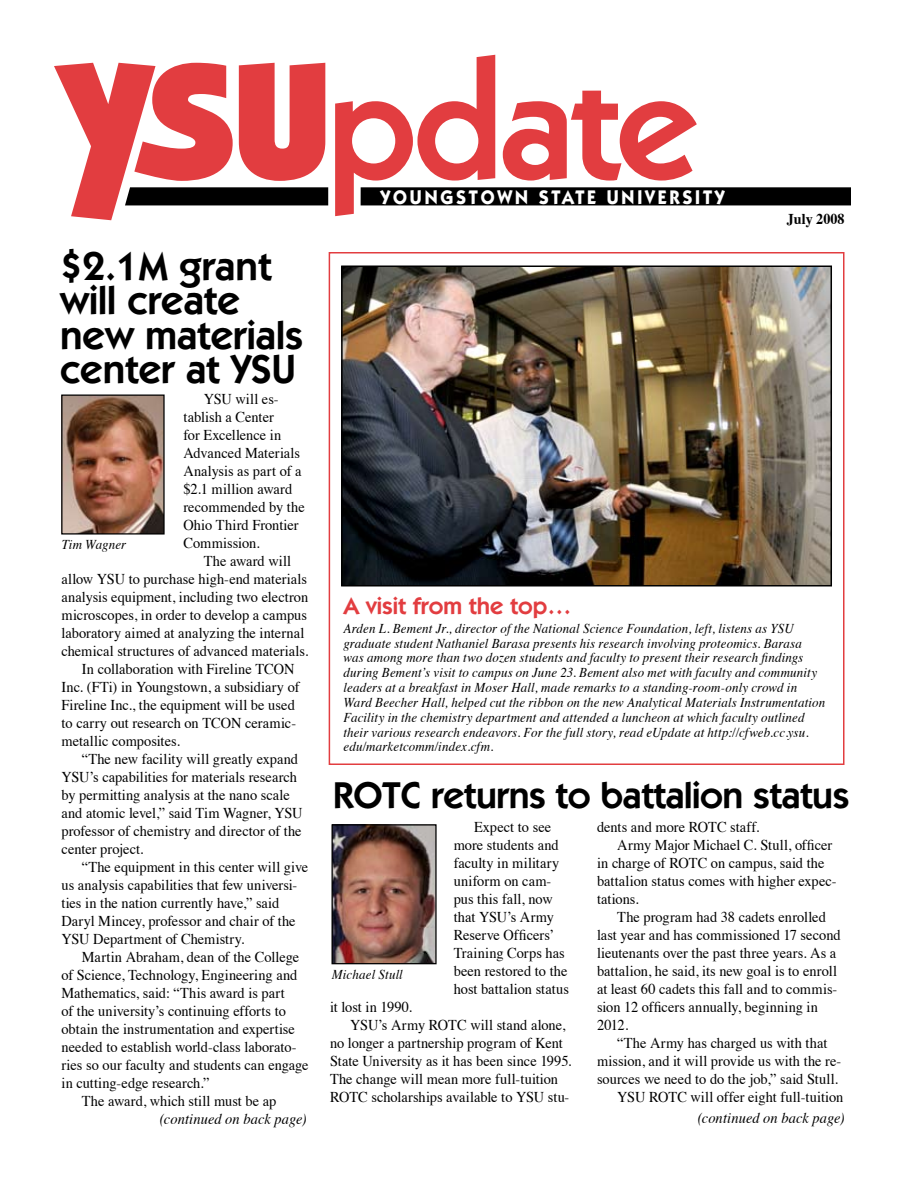
<style>
.page{position:relative;width:918px;height:1188px;background:#fff}
.page>*{position:absolute;margin:0;border:0;box-sizing:border-box;transform-origin:0 0}
.t1{font:600 40.5px/34.5px "Itc Kabel";color:#000}
.t2{font:600 37.5px "Itc Kabel";letter-spacing:-.01em;color:#000}
.t3{font:600 24px "Itc Kabel";color:#e23d40}
.t4{font:700 19.8px "Itc Kabel";letter-spacing:.16em;color:#fff;scale:.9 1}
.t5{font:15px/18px "Times";color:#000;scale:.96 1}
.t6{font:italic 15px "Times";letter-spacing:.01em;color:#000;scale:.96 1}
.t7{font:700 15px "Times";color:#000;scale:.94 1}
.t8{font:italic 13.5px/14.9px "Times";letter-spacing:.01em;color:#000;scale:.96 1}
</style>
<div class="page">
<div style="left:361px;top:187px;width:489px;height:18px;background:#000"></div>
<svg style="left:54px;top:63px;width:274px;height:157px"></svg>
<svg style="left:335px;top:55px;width:160px;height:161px"></svg>
<svg style="left:503px;top:91px;width:194px;height:90px"></svg>
<img style="left:63px;top:396px;width:100px;height:137px">
<div style="left:61px;top:394px;width:104px;height:141px;border:1px solid #000"></div>
<img style="left:333px;top:826px;width:102px;height:136px">
<div style="left:331px;top:824px;width:106px;height:140px;border:1px solid #000"></div>
<div style="left:329px;top:252px;width:515px;height:513px;border:2px solid #e23d40"></div>
<img style="left:344px;top:269px;width:485px;height:314px">
<div style="left:341px;top:266px;width:491px;height:320px;border:2px solid #000"></div>
<h1 class="t1" style="left:60px;top:248px;width:245px">$2.1M grant will create new materials center at YSU</h1>
<p class="t5" style="left:183px;top:392px;width:128px;text-indent:20px">YSU will es&shy;tablish a Center<br>for Excellence in<br>Advanced Materials<br>Analysis as part of a $2.1 million award recommended by the<br>Ohio Third Frontier<br>Commission.</p>
<p class="t5" style="left:204px;top:554px;width:93px">The award will</p>
<p class="t5" style="left:62px;top:572px;width:257px">allow YSU to purchase high-end materials</p>
<p class="t5" style="left:62px;top:590px;width:259px">analysis equipment, including two electron</p>
<p class="t5" style="left:62px;top:608px;width:257px">microscopes, in order to develop a campus</p>
<p class="t5" style="left:62px;top:626px;width:255px">laboratory aimed at analyzing the internal</p>
<p class="t5" style="left:62px;top:644px;width:259px">chemical structures of advanced materials.</p>
<p class="t5" style="left:82px;top:662px;width:223px">In collaboration with Fireline TCON</p>
<p class="t5" style="left:62px;top:680px;width:249px">Inc. (FTi) in Youngstown, a subsidiary of</p>
<p class="t5" style="left:62px;top:698px;width:245px">Fireline Inc., the equipment will be used</p>
<p class="t5" style="left:62px;top:716px;width:246px">to carry out research on TCON ceramic-</p>
<p class="t5" style="left:62px;top:734px;width:125px">metallic composites.</p>
<p class="t5" style="left:82px;top:752px;width:227px">“The new facility will greatly expand</p>
<p class="t5" style="left:62px;top:770px;width:247px">YSU’s capabilities for materials research</p>
<p class="t5" style="left:62px;top:788px;width:239px">by permitting analysis at the nano scale</p>
<p class="t5" style="left:62px;top:806px;width:253px">and atomic level,” said Tim Wagner, YSU</p>
<p class="t5" style="left:62px;top:824px;width:252px">professor of chemistry and director of the</p>
<p class="t5" style="left:62px;top:842px;width:87px">center project.</p>
<p class="t5" style="left:82px;top:860px;width:237px">“The equipment in this center will give</p>
<p class="t5" style="left:62px;top:878px;width:247px">us analysis capabilities that few universi-</p>
<p class="t5" style="left:62px;top:896px;width:228px">ties in the nation currently have,” said</p>
<p class="t5" style="left:62px;top:914px;width:245px">Daryl Mincey, professor and chair of the</p>
<p class="t5" style="left:62px;top:932px;width:192px">YSU Department of Chemistry.</p>
<p class="t5" style="left:82px;top:950px;width:228px">Martin Abraham, dean of the College</p>
<p class="t5" style="left:62px;top:968px;width:247px">of Science, Technology, Engineering and</p>
<p class="t5" style="left:62px;top:986px;width:234px">Mathematics, said: “This award is part</p>
<p class="t5" style="left:62px;top:1004px;width:235px">of the university’s continuing efforts to</p>
<p class="t5" style="left:62px;top:1022px;width:245px">obtain the instrumentation and expertise</p>
<p class="t5" style="left:62px;top:1040px;width:246px">needed to establish world-class laborato-</p>
<p class="t5" style="left:62px;top:1058px;width:259px">ries so our faculty and students can engage</p>
<p class="t5" style="left:62px;top:1076px;width:156px">in cutting-edge research.”</p>
<p class="t5" style="left:82px;top:1094px;width:204px">The award, which still must be ap</p>
<p class="t8" style="left:62px;top:539px;width:69px">Tim Wagner</p>
<p class="t6" style="left:160px;top:1113px;width:154px">(continued on back page)</p>
<h3 class="t4" style="left:380px;top:185px;width:384px">YOUNGSTOWN STATE UNIVERSITY</h3>
<p class="t7" style="left:787px;top:213px;width:63px">July 2008</p>
<h3 class="t3" style="left:344px;top:591px;width:229px">A visit from the top…</h3>
<p class="t8" style="left:344px;top:622px;width:503px">Arden L. Bement Jr., director of the National Science Foundation, left, listens as YSU graduate student Nathaniel Barasa presents his research involving proteomics. Barasa was among more than two dozen students and faculty to present their research findings during Bement’s visit to campus on June 23. Bement also met with faculty and community leaders at a breakfast in Moser Hall, made remarks to a standing-room-only crowd in Ward Beecher Hall, helped cut the ribbon on the new Analytical Materials Instrumentation Facility in the chemistry department and attended a luncheon at which faculty outlined their various research endeavors. For the full story, read eUpdate at http://cfweb.cc.ysu. edu/marketcomm/index.cfm.</p>
<h2 class="t2" style="left:333px;top:773px;width:518px">ROTC returns to battalion status</h2>
<p class="t8" style="left:332px;top:968px;width:75px">Michael Stull</p>
<p class="t5" style="left:454px;top:819px;width:122px;text-indent:20px">Expect to see more students and faculty in military uniform on cam&shy;pus this fall, now that YSU’s Army<br>Reserve Officers’<br>Training Corps has been restored to the host battalion status</p>
<p class="t5" style="left:330px;top:999px;width:87px">it lost in 1990.</p>
<p class="t5" style="left:350px;top:1017px;width:225px">YSU’s Army ROTC will stand alone,</p>
<p class="t5" style="left:330px;top:1035px;width:244px">no longer a partnership program of Kent</p>
<p class="t5" style="left:330px;top:1053px;width:253px">State University as it has been since 1995.</p>
<p class="t5" style="left:330px;top:1071px;width:239px">The change will mean more full-tuition</p>
<p class="t5" style="left:330px;top:1089px;width:251px">ROTC scholarships available to YSU stu-</p>
<p class="t5" style="left:597px;top:819px;width:171px">dents and more ROTC staff.</p>
<p class="t5" style="left:617px;top:837px;width:226px">Army Major Michael C. Stull, officer</p>
<p class="t5" style="left:597px;top:855px;width:238px">in charge of ROTC on campus, said the</p>
<p class="t5" style="left:597px;top:873px;width:251px">battalion status comes with higher expec-</p>
<p class="t5" style="left:597px;top:891px;width:45px">tations.</p>
<p class="t5" style="left:617px;top:909px;width:219px">The program had 38 cadets enrolled</p>
<p class="t5" style="left:597px;top:927px;width:255px">last year and has commissioned 17 second</p>
<p class="t5" style="left:597px;top:945px;width:251px">lieutenants over the past three years. As a</p>
<p class="t5" style="left:597px;top:963px;width:252px">battalion, he said, its new goal is to enroll</p>
<p class="t5" style="left:597px;top:981px;width:252px">at least 60 cadets this fall and to commis-</p>
<p class="t5" style="left:597px;top:999px;width:232px">sion 12 officers annually, beginning in</p>
<p class="t5" style="left:597px;top:1017px;width:34px">2012.</p>
<p class="t5" style="left:617px;top:1035px;width:220px">“The Army has charged us with that</p>
<p class="t5" style="left:597px;top:1053px;width:256px">mission, and it will provide us with the re-</p>
<p class="t5" style="left:597px;top:1071px;width:252px">sources we need to do the job,” said Stull.</p>
<p class="t5" style="left:617px;top:1089px;width:237px">YSU ROTC will offer eight full-tuition</p>
<p class="t6" style="left:698px;top:1111px;width:154px">(continued on back page)</p>
</div>
